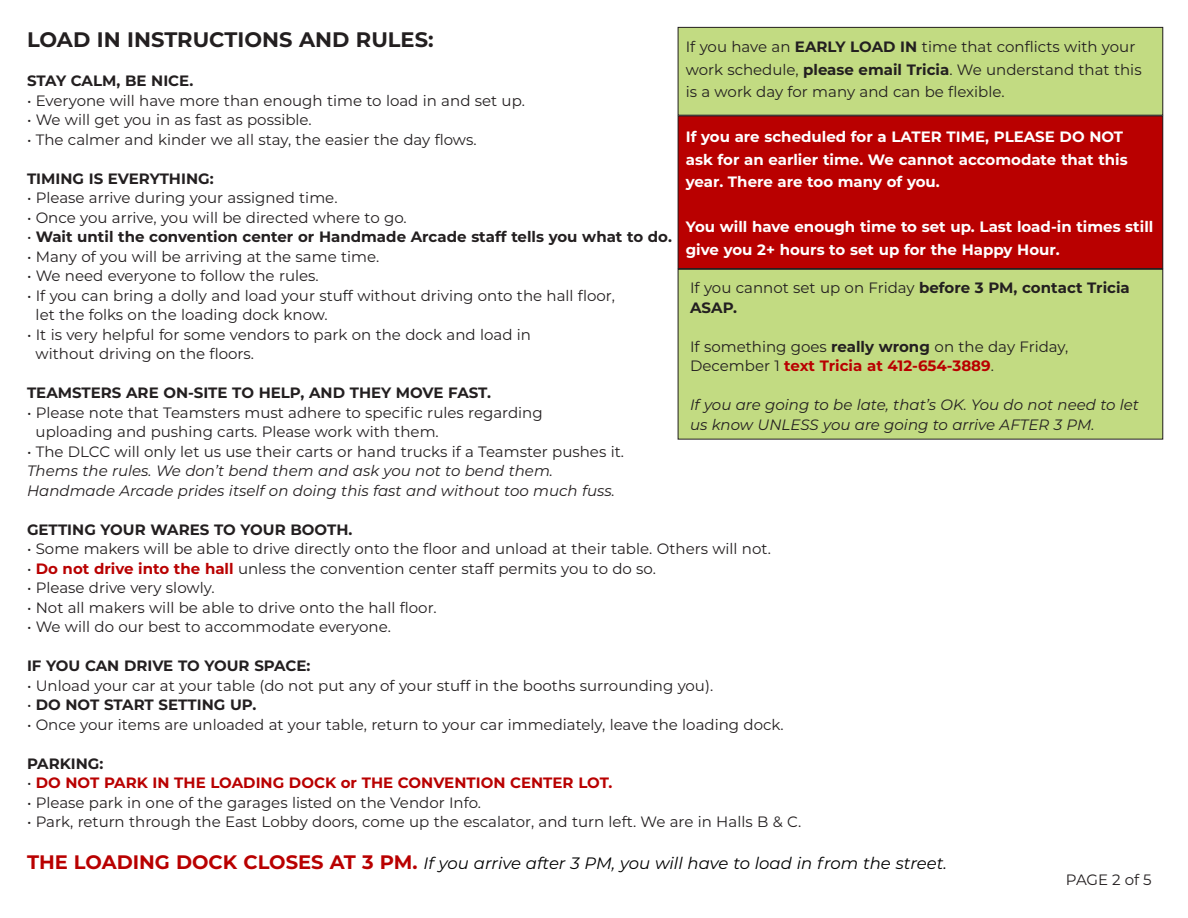
<style>
.page{position:relative;width:1188px;height:918px;background:#fff}
.page>*{position:absolute;margin:0;border:0;box-sizing:border-box;transform-origin:0 0}
.Body_Copy{font:700 21px "Montserrat";color:#231f20}
.Body_Copy-2{font:italic 16.5px "Montserrat";color:#000}
.Body_Copy-3{font:15px/19.5px "Montserrat";color:#231f20}
.Body_Copy-4{font:700 15px/19.5px "Montserrat";color:#231f20}
.Body_Copy-5{font:italic 15px/19.5px "Montserrat";color:#231f20}
.Body_Copy-6{font:700 15px/22.5px "Montserrat";color:#fff}
.Body_Copy-7{font:700 15px "Montserrat";color:#b90000}
.s1{font-weight:400}
.s2{font-style:normal}
.s3{font-weight:700;color:#b90000}
.s4{font-weight:400;color:#231f20}
.s5{font-weight:700;font-style:normal;font-size:19.5px;color:#b90000}
.s6{font-weight:700}
</style>
<div class="page">
<div style="left:678px;top:269px;width:485px;height:170px;background:#c2db82"></div>
<div style="left:678px;top:269px;width:485px;height:171px;border:1px solid #231f20"></div>
<div style="left:678px;top:116px;width:485px;height:153px;background:#b90000"></div>
<div style="left:678px;top:116px;width:485px;height:153px;border:1px solid #231f20"></div>
<div style="left:678px;top:27px;width:485px;height:88px;background:#c2db82"></div>
<div style="left:678px;top:27px;width:485px;height:89px;border:1px solid #231f20"></div>
<p class="Body_Copy" style="left:27px;top:25px;width:408px">LOAD IN INSTRUCTIONS AND RULES:</p>
<p class="Body_Copy-4" style="left:27px;top:71px;width:168px">STAY CALM, BE NICE.</p>
<p class="Body_Copy-3" style="left:27px;top:90px;width:499px">• Everyone will have more than enough time to load in and set up.</p>
<p class="Body_Copy-3" style="left:27px;top:110px;width:286px">• We will get you in as fast as possible.</p>
<p class="Body_Copy-3" style="left:27px;top:129px;width:451px">• The calmer and kinder we all stay, the easier the day flows.</p>
<p class="Body_Copy-4" style="left:27px;top:168px;width:188px">TIMING IS EVERYTHING:</p>
<p class="Body_Copy-3" style="left:27px;top:188px;width:312px">• Please arrive during your assigned time.</p>
<p class="Body_Copy-3" style="left:27px;top:207px;width:381px">• Once you arrive, you will be directed where to go.</p>
<p class="Body_Copy-4" style="left:27px;top:227px;width:646px"><span class="s1">•</span> Wait until the convention center or Handmade Arcade staff tells you what to do.</p>
<p class="Body_Copy-3" style="left:27px;top:246px;width:354px">• Many of you will be arriving at the same time.</p>
<p class="Body_Copy-3" style="left:27px;top:266px;width:293px">• We need everyone to follow the rules.</p>
<p class="Body_Copy-3" style="left:36px;top:285px;width:581px;text-indent:-9px">• If you can bring a dolly and load your stuff without driving onto the hall floor, let the folks on the loading dock know.</p>
<p class="Body_Copy-3" style="left:36px;top:324px;width:497px;text-indent:-9px">• It is very helpful for some vendors to park on the dock and load in without driving on the floors.</p>
<p class="Body_Copy-4" style="left:27px;top:383px;width:466px">TEAMSTERS ARE ON-SITE TO HELP, AND THEY MOVE FAST.</p>
<p class="Body_Copy-3" style="left:36px;top:402px;width:509px;text-indent:-9px">• Please note that Teamsters must adhere to specific rules regarding uploading and pushing carts. Please work with them.</p>
<p class="Body_Copy-5" style="left:27px;top:441px;width:599px"><span class="s2">• The DLCC will only let us use their carts or hand trucks if a Teamster pushes it.<br></span>Thems the rules. We don’t bend them and ask you not to bend them.<br>Handmade Arcade prides itself on doing this fast and without too much fuss.</p>
<p class="Body_Copy-4" style="left:27px;top:519px;width:327px">GETTING YOUR WARES TO YOUR BOOTH.</p>
<p class="Body_Copy-3" style="left:27px;top:539px;width:745px">• Some makers will be able to drive directly onto the floor and unload at their table. Others will not.</p>
<p class="Body_Copy-3" style="left:27px;top:558px;width:631px">• <span class="s3">Do not drive into the hall</span> unless the convention center staff permits you to do so.</p>
<p class="Body_Copy-3" style="left:27px;top:578px;width:189px">• Please drive very slowly.</p>
<p class="Body_Copy-3" style="left:27px;top:597px;width:411px">• Not all makers will be able to drive onto the hall floor.</p>
<p class="Body_Copy-3" style="left:27px;top:617px;width:366px">• We will do our best to accommodate everyone.</p>
<p class="Body_Copy-4" style="left:27px;top:656px;width:285px">IF YOU CAN DRIVE TO YOUR SPACE:</p>
<p class="Body_Copy-3" style="left:27px;top:675px;width:688px">• Unload your car at your table (do not put any of your stuff in the booths surrounding you).</p>
<p class="Body_Copy-4" style="left:27px;top:695px;width:231px"><span class="s1">•</span> DO NOT START SETTING UP.</p>
<p class="Body_Copy-3" style="left:27px;top:714px;width:758px">• Once your items are unloaded at your table, return to your car immediately, leave the loading dock.</p>
<p class="Body_Copy-4" style="left:27px;top:753px;width:78px">PARKING:</p>
<p class="Body_Copy-7" style="left:27px;top:772px;width:587px"><span class="s4">•</span> DO NOT PARK IN THE LOADING DOCK or THE CONVENTION CENTER LOT.</p>
<p class="Body_Copy-3" style="left:27px;top:792px;width:456px">• Please park in one of the garages listed on the Vendor Info.</p>
<p class="Body_Copy-3" style="left:27px;top:812px;width:776px">• Park, return through the East Lobby doors, come up the escalator, and turn left. We are in Halls B &amp; C.</p>
<p class="Body_Copy-2" style="left:27px;top:852px;width:922px"><span class="s5">THE LOADING DOCK CLOSES AT 3 PM.</span> If you arrive after 3 PM, you will have to load in from the street.</p>
<p class="Body_Copy-3" style="left:686px;top:35px;width:457px;line-height:22.5px">If you have an <span class="s6">EARLY LOAD IN</span> time that conflicts with your work schedule, <span class="s6">please email Tricia</span>. We understand that this is a work day for many and can be flexible.</p>
<p class="Body_Copy-6" style="left:686px;top:125px;width:443px">If you are scheduled for a LATER TIME, PLEASE DO NOT ask for an earlier time. We cannot accomodate that this year. There are too many of you.</p>
<p class="Body_Copy-6" style="left:686px;top:215px;width:469px">You will have enough time to set up. Last load-in times still give you 2+ hours to set up for the Happy Hour.</p>
<p class="Body_Copy-4" style="left:690px;top:277px;width:441px"><span class="s1">If you cannot set up on Friday</span> before 3 PM, contact Tricia<br>ASAP.</p>
<p class="Body_Copy-3" style="left:690px;top:336px;width:380px">If something goes <span class="s6">really wrong</span> on the day Friday,<br>December 1 <span class="s3">text Tricia at 412-654-3889</span>.</p>
<p class="Body_Copy-5" style="left:690px;top:395px;width:450px">If you are going to be late, that’s OK. You do not need to let us know UNLESS you are going to arrive AFTER 3 PM.</p>
<p class="Body_Copy-3" style="left:1066px;top:869px;width:87px">PAGE 2 of 5</p>
</div>
